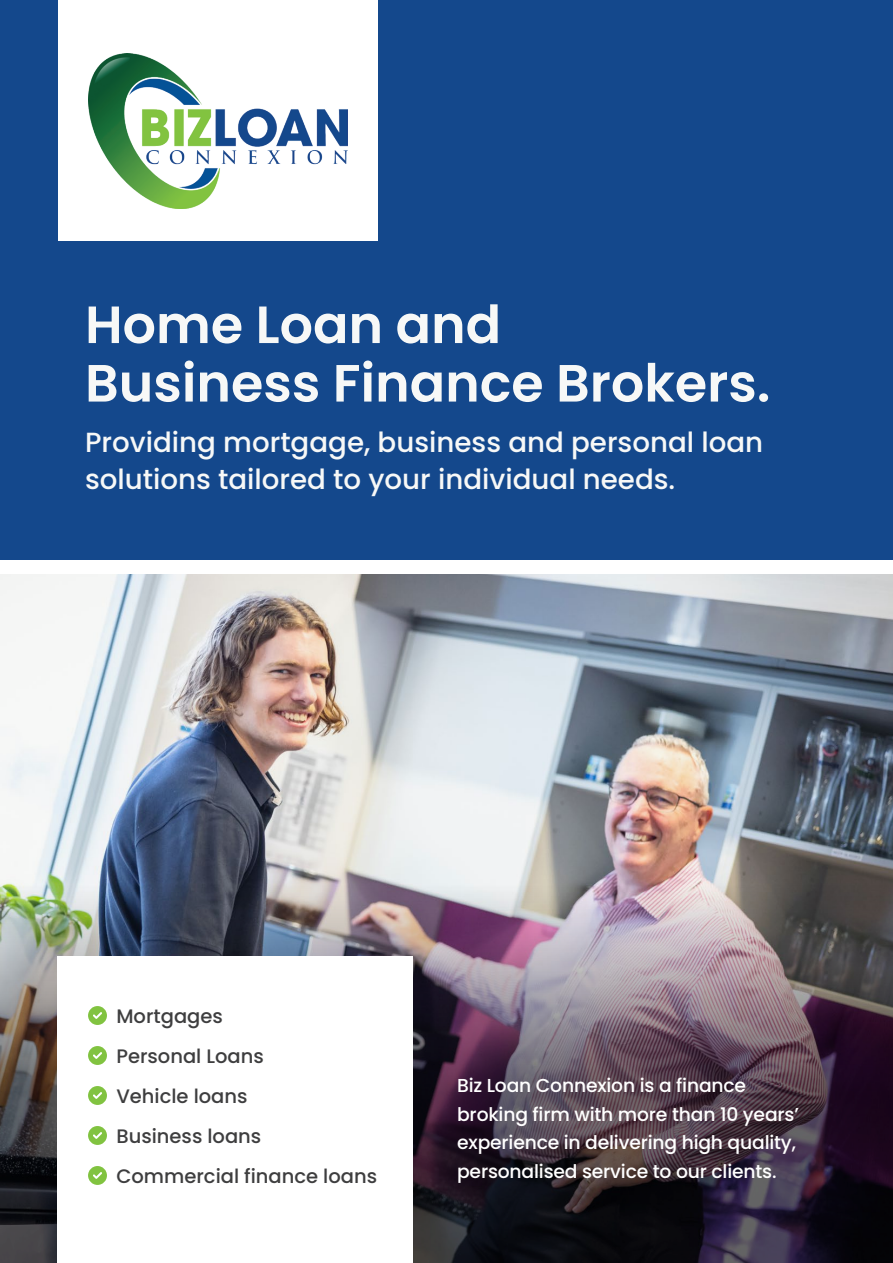
<style>
.page{position:relative;width:893px;height:1263px;background:#fff}
.page>*{position:absolute;margin:0;border:0;box-sizing:border-box;transform-origin:0 0}
.t1{font:600 52.35px/58.5px "Poppins";color:#f7f8f7}
.t2{font:500 27.75px/36.9px "Poppins";color:#f7f8f7}
.t3{font:500 19.5px "Poppins";color:#3e3e3f}
.t4{font:500 18.75px/28.5px "Poppins";letter-spacing:-.01em;color:#fff}
</style>
<div class="page">
<img style="left:0;top:574px;width:893px;height:310px">
<img style="left:0;top:884px;width:893px;height:379px">
<div style="left:0;top:0;width:893px;height:559px;background:#14488c"></div>
<div style="left:58px;top:0;width:320px;height:241px;background:#fff"></div>
<img style="left:88px;top:54px;width:259px;height:155px">
<div style="left:58px;top:957px;width:355px;height:306px;background:#fff"></div>
<svg style="left:88px;top:1006px;width:19px;height:19px"></svg>
<svg style="left:88px;top:1046px;width:19px;height:19px"></svg>
<svg style="left:88px;top:1086px;width:19px;height:19px"></svg>
<svg style="left:88px;top:1126px;width:19px;height:19px"></svg>
<svg style="left:88px;top:1166px;width:19px;height:19px"></svg>
<p class="t1" style="left:85px;top:296px;width:687px">Home Loan and<br>Business Finance Brokers.</p>
<p class="t2" style="left:85px;top:424px;width:680px">Providing mortgage, business and personal loan solutions tailored to your individual needs.</p>
<p class="t3" style="left:116px;top:1005px;width:108px">Mortgages</p>
<p class="t3" style="left:116px;top:1045px;width:149px">Personal Loans</p>
<p class="t3" style="left:116px;top:1085px;width:133px">Vehicle loans</p>
<p class="t3" style="left:116px;top:1125px;width:146px">Business loans</p>
<p class="t3" style="left:116px;top:1165px;width:262px">Commercial finance loans</p>
<p class="t4" style="left:457px;top:1072px;width:343px">Biz Loan Connexion is a finance broking firm with more than 10 years’ experience in delivering high quality, personalised service to our clients.</p>
</div>
